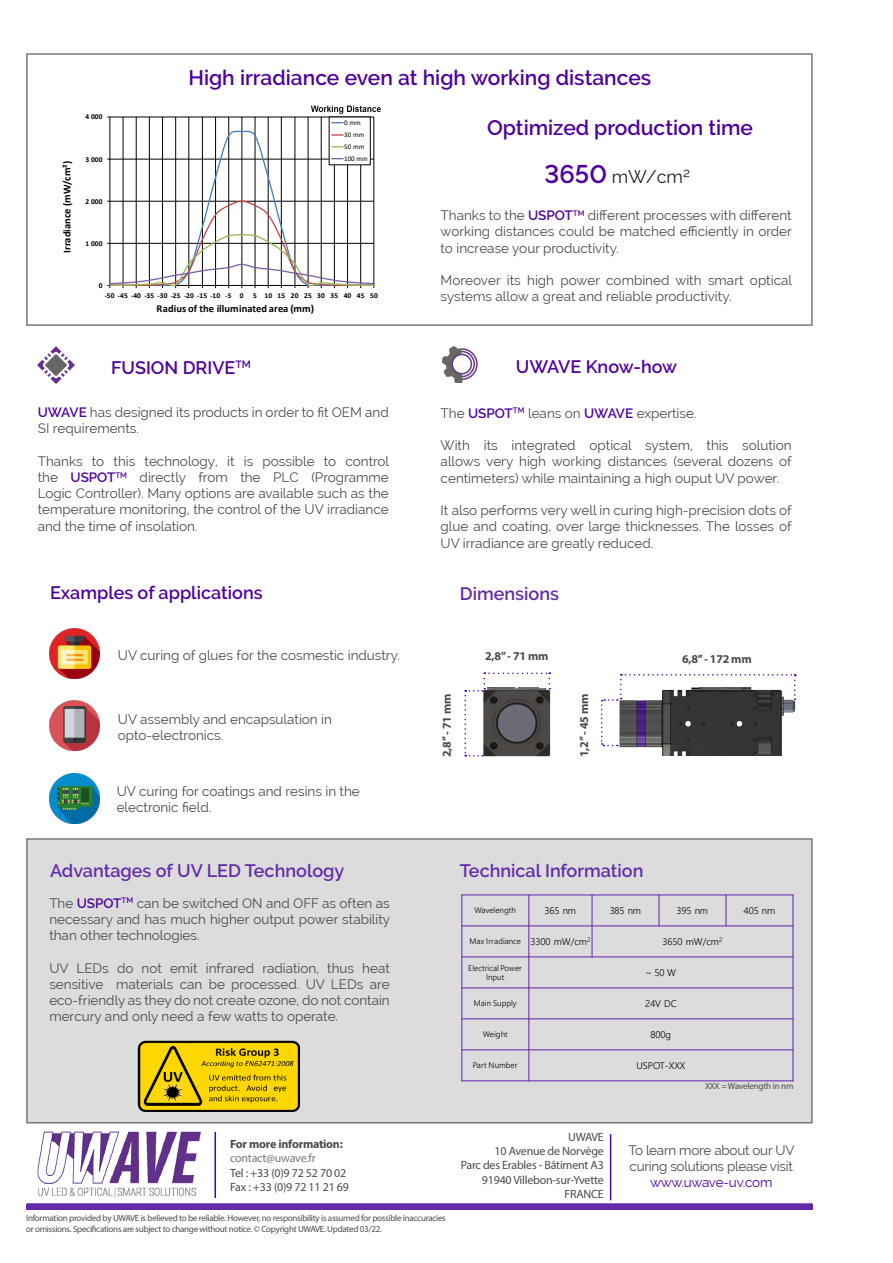
<style>
.page{position:relative;width:893px;height:1263px;background:#fff}
.page>*{position:absolute;margin:0;border:0;box-sizing:border-box;transform-origin:0 0}
.t1{font:600 21px "Raleway";color:#4f039c}
.t2{font:600 18px "Raleway";color:#632ba9}
.t3{font:600 18px "Raleway";color:#4f039c}
.t4{font:18px "Raleway";color:#231f20}
.t5{font:13.5px/16.2px "Raleway";color:#4b4b4b;text-align:justify}
.t6{font:13.5px/16.2px "Raleway";letter-spacing:-.02em;color:#4b4b4b;text-align:center}
.t7{font:12px "Myriad Pro";letter-spacing:-.02em;color:#4b4b4b}
.t8{font:700 12px "Myriad Pro";letter-spacing:-.02em;color:#4b4b4b}
.t9{font:12px "Myriad Pro";letter-spacing:-.02em;color:#787878}
.t10{font:700 10.5px "Calibri";letter-spacing:.005em;color:#000}
.t11{font:300 9.75px "Segoe UI";letter-spacing:-.015em;color:#000}
.t12{font:9px/10.8px "Myriad Pro";letter-spacing:-.03em;color:#4b4b4b}
.t13{font:300 8.1px/9.8px "Segoe UI";color:#000;text-align:center}
.t14{font:700 7.5px "Calibri";letter-spacing:.02em;color:#000}
.t15{font:7.05px/12px "Calibri";letter-spacing:.005em;color:#000}
.s1{font-weight:600;font-size:25.5px;color:#4f039c}
.s2{font-weight:600;color:#4f039c}
.s3{font-size:9.75px}
.s4{color:#4f039c}
</style>
<div class="page">
<div style="left:26px;top:53px;width:787px;height:273px;border:2px solid #787878"></div>
<div style="left:26px;top:838px;width:787px;height:285px;background:#dcdcdc;border:2px solid #787878"></div>
<div style="left:26px;top:1204px;width:787px;height:6px;background:#632ba9"></div>
<hr style="left:215px;top:1132px;width:1px;height:66px;background:#4f039c">
<img style="left:138px;top:1041px;width:161px;height:71px">
<hr style="left:610px;top:1134px;width:1px;height:66px;background:#4f039c">
<img style="left:49px;top:628px;width:50px;height:50px">
<img style="left:49px;top:701px;width:50px;height:50px">
<img style="left:49px;top:773px;width:50px;height:50px">
<img style="left:617px;top:698px;width:180px;height:58px">
<img style="left:550px;top:688px;width:1px;height:67px">
<svg style="left:601px;top:674px;width:195px;height:72px"></svg>
<svg style="left:464px;top:672px;width:86px;height:84px"></svg>
<svg style="left:107px;top:117px;width:268px;height:171px"></svg>
<img style="left:307px;top:105px;width:74px;height:13px">
<hr style="left:528px;top:894px;width:1px;height:156px;background:#6323ac">
<hr style="left:528px;top:1050px;width:1px;height:31px;background:#6323ac">
<hr style="left:592px;top:894px;width:1px;height:63px;background:#6323ac">
<hr style="left:659px;top:894px;width:1px;height:32px;background:#6323ac">
<hr style="left:725px;top:894px;width:1px;height:32px;background:#6323ac">
<hr style="left:461px;top:925px;width:131px;height:1px;background:#6323ac">
<hr style="left:592px;top:925px;width:67px;height:1px;background:#6323ac">
<hr style="left:659px;top:925px;width:134px;height:1px;background:#6323ac">
<hr style="left:461px;top:956px;width:131px;height:1px;background:#6323ac">
<hr style="left:592px;top:956px;width:201px;height:1px;background:#6323ac">
<hr style="left:461px;top:987px;width:332px;height:1px;background:#6323ac">
<hr style="left:461px;top:1018px;width:332px;height:1px;background:#6323ac">
<hr style="left:461px;top:1049px;width:332px;height:1px;background:#6323ac">
<hr style="left:461px;top:894px;width:1px;height:187px;background:#6323ac">
<hr style="left:792px;top:894px;width:1px;height:32px;background:#6323ac">
<hr style="left:792px;top:926px;width:1px;height:31px;background:#6323ac">
<hr style="left:792px;top:957px;width:1px;height:124px;background:#6323ac">
<hr style="left:461px;top:894px;width:332px;height:1px;background:#6323ac">
<hr style="left:461px;top:1080px;width:332px;height:1px;background:#6323ac">
<img style="left:38px;top:347px;width:37px;height:37px">
<img style="left:441px;top:347px;width:37px;height:36px">
<img style="left:37px;top:1131px;width:163px;height:67px">
<p class="t10" style="left:60px;top:253px;width:93px;rotate:-90deg">Irradiance (mW/cm²)</p>
<p class="t14" style="left:86px;top:112px;width:18px">4 000</p>
<p class="t14" style="left:86px;top:154px;width:18px">3 000</p>
<p class="t14" style="left:86px;top:196px;width:18px">2 000</p>
<p class="t1" style="left:188px;top:66px;width:464px">High irradiance even at high working distances</p>
<p class="t15" style="left:344px;top:116px;width:25px">0 mm<br>30 mm<br>50 mm<br>100 mm</p>
<p class="t1" style="left:487px;top:116px;width:267px">Optimized production time</p>
<p class="t4" style="left:545px;top:167px;width:147px"><span class="s1">3650</span> mW/cm²</p>
<p class="t14" style="left:86px;top:238px;width:18px">1 000</p>
<p class="t14" style="left:99px;top:280px;width:5px">0</p>
<p class="t14" style="left:105px;top:290px;width:140px">-50 -45 -40 -35 -30 -25 -20 -15 -10 -5 0</p>
<p class="t14" style="left:253px;top:290px;width:126px">5 10 15 20 25 30 35 40 45 50</p>
<p class="t10" style="left:157px;top:301px;width:159px">Radius of the illuminated area (mm)</p>
<p class="t5" style="left:441px;top:207px;width:353px">Thanks to the <span class="s2">USPOT</span><sup>TM</sup> different processes with different working distances could be matched efficiently in order to increase your productivity.</p>
<p class="t5" style="left:441px;top:272px;width:353px">Moreover its high power combined with smart optical systems allow a great and reliable productivity.</p>
<p class="t3" style="left:111px;top:357px;width:141px">FUSION DRIVE<sup>TM</sup></p>
<p class="t5" style="left:38px;top:404px;width:352px"><span class="s2">UWAVE</span> has designed its products in order to fit OEM and<br>SI requirements.</p>
<p class="t5" style="left:38px;top:453px;width:353px">Thanks to this technology, it is possible to control the <span class="s2">USPOT</span><sup>TM</sup> directly from the PLC (Programme Logic Controller). Many options are available such as the temperature monitoring, the control of the UV irradiance and the time of insolation.</p>
<p class="t3" style="left:50px;top:582px;width:214px">Examples of applications</p>
<p class="t5" style="left:118px;top:647px;width:284px">UV curing of glues for the cosmestic industry.</p>
<p class="t5" style="left:118px;top:711px;width:216px">UV assembly and encapsulation in opto-electronics.</p>
<p class="t5" style="left:117px;top:783px;width:245px">UV curing for coatings and resins in the electronic field.</p>
<p class="t2" style="left:50px;top:860px;width:296px">Advantages of UV LED Technology</p>
<p class="t5" style="left:49px;top:895px;width:342px">The <span class="s2">USPOT</span><sup>TM</sup> can be switched ON and OFF as often as necessary and has much higher output power stability than other technologies.</p>
<p class="t5" style="left:49px;top:960px;width:342px">UV LEDs do not emit infrared radiation, thus heat sensitive materials can be processed. UV LEDs are eco-friendly as they do not create ozone, do not contain mercury and only need a few watts to operate.</p>
<p class="t3" style="left:516px;top:357px;width:163px">UWAVE Know-how</p>
<p class="t5" style="left:441px;top:405px;width:257px">The <span class="s2">USPOT</span><sup>TM</sup> leans on <span class="s2">UWAVE</span> expertise.</p>
<p class="t5" style="left:441px;top:437px;width:353px">With its integrated optical system, this solution allows very high working distances (several dozens of centimeters) while maintaining a high ouput UV power.</p>
<p class="t5" style="left:441px;top:502px;width:353px">It also performs very well in curing high-precision dots of glue and coating, over large thicknesses. The losses of UV irradiance are greatly reduced.</p>
<p class="t2" style="left:460px;top:583px;width:101px">Dimensions</p>
<p class="t8" style="left:439px;top:757px;width:65px;rotate:-90deg">2,8’’ - 71 mm</p>
<p class="t8" style="left:485px;top:648px;width:65px">2,8’’ - 71 mm</p>
<p class="t8" style="left:576px;top:757px;width:65px;rotate:-90deg">1,2’’ - 45 mm</p>
<p class="t8" style="left:682px;top:651px;width:71px">6,8’’ - 172 mm</p>
<p class="t2" style="left:460px;top:860px;width:185px">Technical Information</p>
<p class="t13" style="left:474px;top:905px;width:43px">Wavelength</p>
<p class="t11" style="left:545px;top:901px;width:33px">365 nm</p>
<p class="t11" style="left:610px;top:901px;width:33px">385 nm</p>
<p class="t11" style="left:677px;top:901px;width:33px">395 nm</p>
<p class="t11" style="left:744px;top:901px;width:33px">405 nm</p>
<p class="t13" style="left:470px;top:936px;width:122px">Max Irradiance <span class="s3">3300 mW/cm</span><sup>2</sup></p>
<p class="t11" style="left:662px;top:932px;width:61px">3650 mW/cm<sup>2</sup></p>
<p class="t13" style="left:468px;top:962px;width:55px">Electrical Power<br>Input</p>
<p class="t11" style="left:645px;top:963px;width:32px">~ 50 W</p>
<p class="t13" style="left:474px;top:998px;width:45px">Main Supply</p>
<p class="t11" style="left:645px;top:994px;width:33px">24V DC</p>
<p class="t13" style="left:483px;top:1029px;width:26px">Weight</p>
<p class="t11" style="left:651px;top:1025px;width:22px">800g</p>
<p class="t13" style="left:473px;top:1060px;width:46px">Part Number</p>
<p class="t11" style="left:636px;top:1056px;width:50px">USPOT-XXX</p>
<p class="t12" style="left:705px;top:1080px;width:90px">XXX = Wavelength in nm</p>
<p class="t8" style="left:230px;top:1136px;width:114px">For more information:</p>
<p class="t9" style="left:230px;top:1151px;width:87px">contact@uwave.fr</p>
<p class="t7" style="left:230px;top:1165px;width:118px">Tel : +33 (0)9 72 52 70 02</p>
<p class="t7" style="left:230px;top:1179px;width:120px">Fax : +33 (0)9 72 11 21 69</p>
<p class="t12" style="left:26px;top:1212px;width:421px">Information provided by UWAVE is believed to be reliable. However, no responsibility is assumed for possible inaccuracies or omissions. Specifications are subject to change without notice. © Copyright UWAVE. Updated 03/22.</p>
<p class="t7" style="left:568px;top:1129px;width:37px">UWAVE</p>
<p class="t7" style="left:494px;top:1143px;width:111px">10 Avenue de Norvège</p>
<p class="t7" style="left:461px;top:1158px;width:145px">Parc des Erables - Bâtiment A3</p>
<p class="t7" style="left:482px;top:1172px;width:123px">91940 Villebon-sur-Yvette</p>
<p class="t7" style="left:565px;top:1187px;width:41px">FRANCE</p>
<p class="t6" style="left:628px;top:1142px;width:167px">To learn more about our UV curing solutions please visit <span class="s4">www.uwave-uv.com</span></p>
</div>
